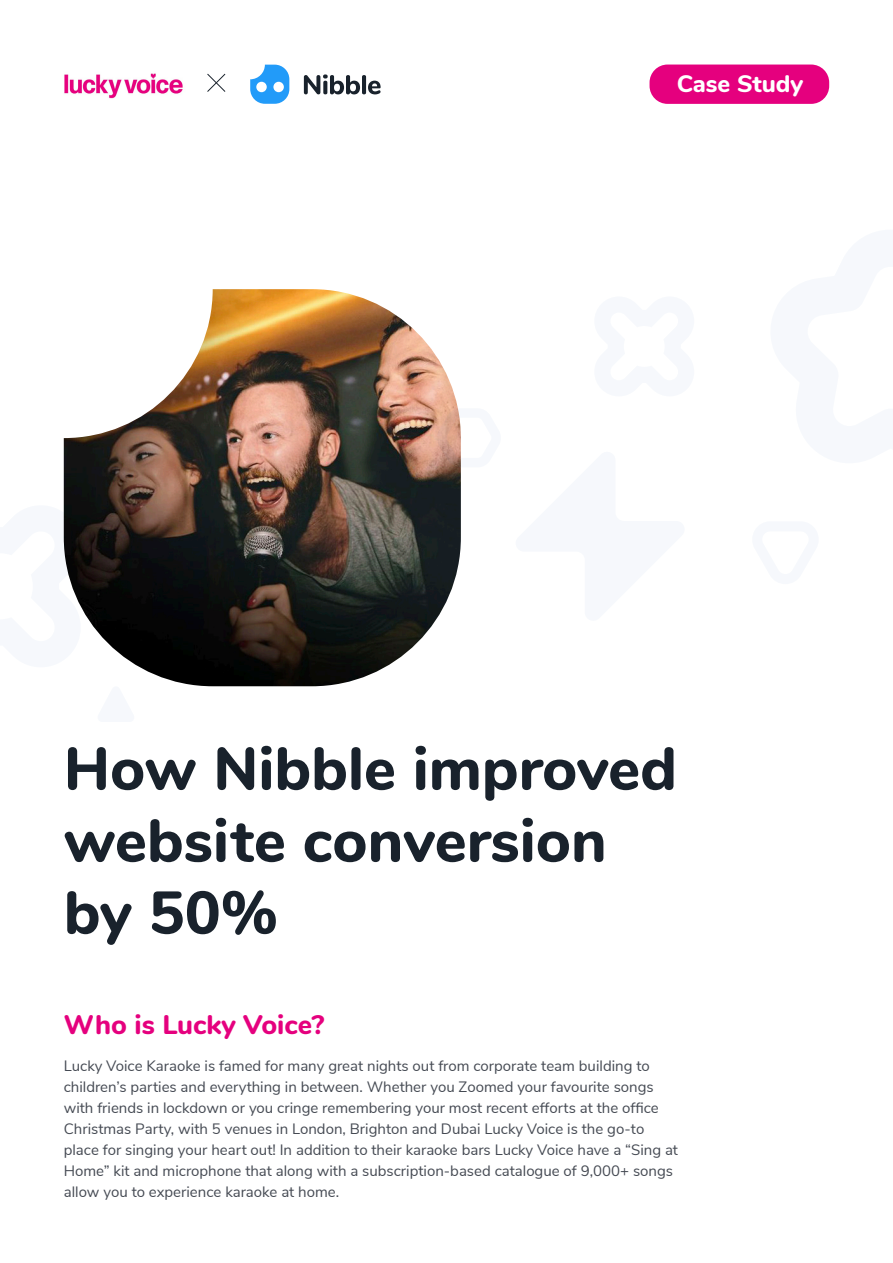
<style>
.page{position:relative;width:893px;height:1263px;background:#fff}
.page>*{position:absolute;margin:0;border:0;box-sizing:border-box;transform-origin:0 0}
.t1{font:800 60px/72px "Nunito";color:#19222c}
.t2{font:800 27px "Nunito";color:#e5007e}
.t3{font:800 24px "Nunito";color:#fff}
.t4{font:15px/21px "Nunito Sans";color:#454a53}
</style>
<div class="page">
<img style="left:64px;top:73px;width:119px;height:26px">
<svg style="left:250px;top:65px;width:39px;height:39px"></svg>
<svg style="left:304px;top:74px;width:77px;height:20px"></svg>
<svg style="left:207px;top:73px;width:19px;height:19px"></svg>
<img style="left:64px;top:289px;width:397px;height:397px">
<div style="left:649px;top:65px;width:180px;height:39px;background:#e5007e;border-radius:18px"></div>
<svg style="left:96px;top:685px;width:39px;height:1px"></svg>
<svg style="left:436px;top:408px;width:25px;height:59px"></svg>
<h3 class="t3" style="left:677px;top:66px;width:128px">Case Study</h3>
<h1 class="t1" style="left:64px;top:729px;width:615px">How Nibble improved website conversion by 50%</h1>
<h2 class="t2" style="left:64px;top:1005px;width:262px">Who is Lucky Voice?</h2>
<p class="t4" style="left:64px;top:1054px;width:616px">Lucky Voice Karaoke is famed for many great nights out from corporate team building to children’s parties and everything in between. Whether you Zoomed your favourite songs with friends in lockdown or you cringe remembering your most recent efforts at the office Christmas Party, with 5 venues in London, Brighton and Dubai Lucky Voice is the go-to place for singing your heart out! In addition to their karaoke bars Lucky Voice have a “Sing at Home” kit and microphone that along with a subscription-based catalogue of 9,000+ songs allow you to experience karaoke at home.</p>
</div>
